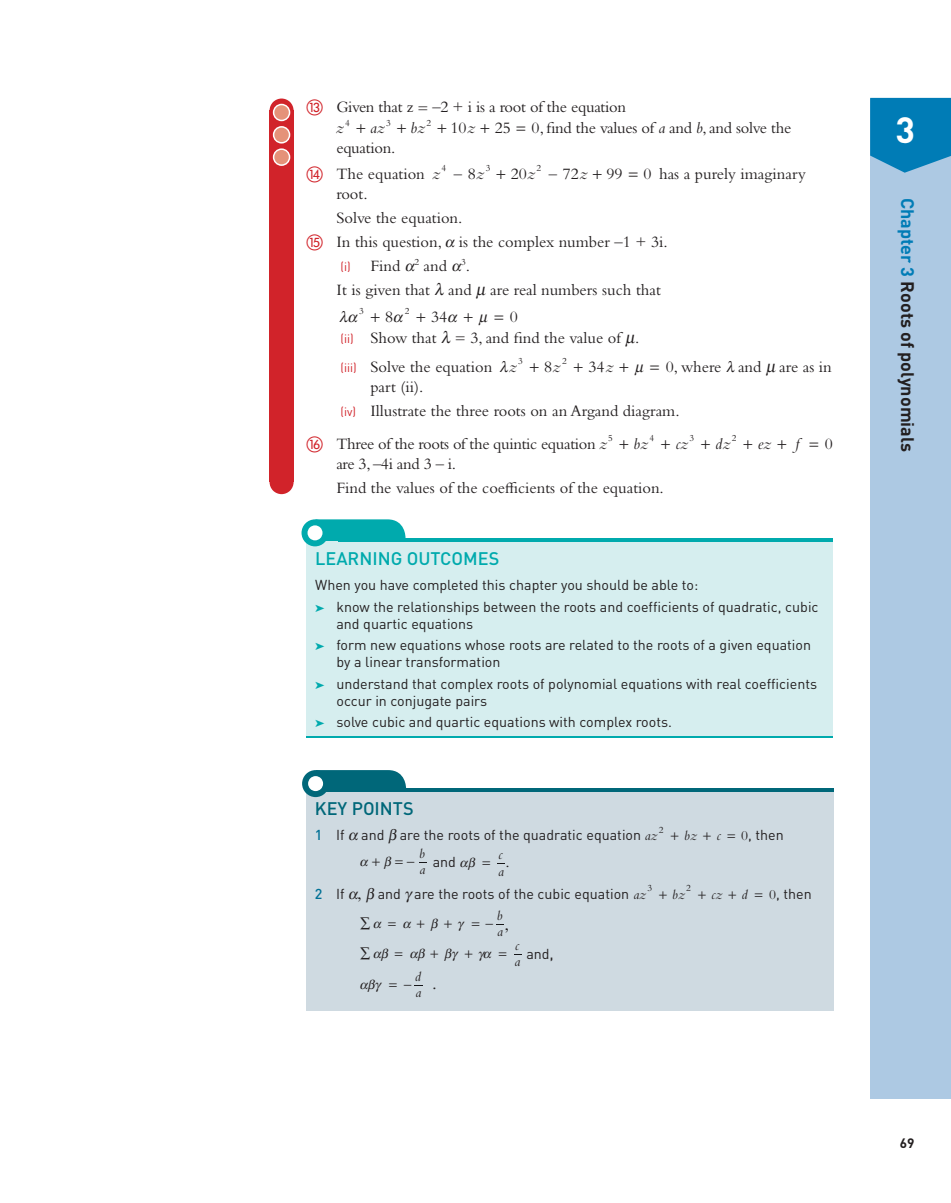
<style>
.page{position:relative;width:951px;height:1203px;background:#fff}
.page>*{position:absolute;margin:0;border:0;box-sizing:border-box;transform-origin:0 0}
.t1{font:700 36px "DIN";color:#fff}
.t2{font:700 18px "DIN";color:#231f20}
.t3{font:500 18px "DIN";color:#00aaad}
.t4{font:500 18px "DIN";color:#006779}
.t5{font:16.5px/24px "Bembo Std";color:#231f20}
.t6{font:16.5px "Bembo Std";letter-spacing:-.02em;color:#231f20}
.t7{font:italic 16.5px "Bembo Std";color:#231f20}
.t8{font:italic 16.35px "Bembo Std";color:#231f20}
.t9{font:16.35px "Bembo Std";color:#231f20}
.t10{font:14.25px/21.3px "DIN";color:#231f20}
.t11{font:italic 14.25px/16.4px "Bembo Std";color:#231f20}
.t12{font:700 13.5px "DIN";color:#231f20}
.t13{font:9.75px "Bembo Std";color:#231f20}
.t14{font:9.6px "Bembo Std";color:#231f20}
.s1{color:#d1232a}
.s2{font-style:italic}
.s3{font-family:"DIN";font-size:12px;color:#d1232a}
.s4{font-style:italic;font-size:16.35px}
.s5{font-style:normal}
.s6{color:#00aaad}
.s7{font-weight:500;color:#007095}
.s8{font-family:"Bembo Std";font-style:italic}
.s9{font-family:"Bembo Std"}
.s10{font-size:16.5px}
.s11{color:#007cb6}
</style>
<div class="page">
<div style="left:870px;top:99px;width:81px;height:999px;background:#adc9e3"></div>
<svg style="left:870px;top:98px;width:81px;height:75px;background:#1485bb"></svg>
<hr style="left:335px;top:788px;width:498px;height:3px;background:#006779">
<div style="left:306px;top:791px;width:527px;height:219px;background:#cfdae1"></div>
<svg style="left:302px;top:770px;width:104px;height:28px"></svg>
<svg style="left:269px;top:98px;width:24px;height:396px;background:#d33136"></svg>
<div style="left:307px;top:541px;width:526px;height:196px;background:#d6eeef"></div>
<hr style="left:338px;top:538px;width:495px;height:3px;background:#00aaad">
<hr style="left:307px;top:736px;width:526px;height:2px;background:#00aaad">
<svg style="left:301px;top:519px;width:104px;height:39px"></svg>
<p class="t5" style="left:336px;top:96px;width:292px;line-height:21.3px;text-indent:-29px"><span class="s1">⑬</span> Given that z = –2 + i is a root of the equation <span class="s2">z</span></p>
<p class="t14" style="left:345px;top:117px;width:6px">4</p>
<p class="t14" style="left:386px;top:117px;width:6px">3</p>
<p class="t14" style="left:426px;top:117px;width:6px">2</p>
<p class="t5" style="left:306px;top:135px;width:135px;line-height:25.5px;text-indent:30px">equation.<br><span class="s1">⑭</span> The equation <span class="s2">z</span></p>
<p class="t7" style="left:370px;top:118px;width:16px">az</p>
<p class="t7" style="left:410px;top:118px;width:16px">bz</p>
<p class="t5" style="left:450px;top:116px;width:26px">10<span class="s2">z</span></p>
<p class="t5" style="left:495px;top:116px;width:298px">25 0, find the values of <span class="s2">a</span> and <span class="s2">b</span>, and solve the</p>
<p class="t14" style="left:441px;top:163px;width:6px">4</p>
<p class="t14" style="left:486px;top:163px;width:6px">3</p>
<p class="t14" style="left:536px;top:163px;width:6px">2</p>
<p class="t5" style="left:659px;top:161px;width:148px">has a purely imaginary</p>
<p class="t5" style="left:454px;top:161px;width:32px">– 8<span class="s2">z</span></p>
<p class="t5" style="left:511px;top:161px;width:26px">20<span class="s2">z</span></p>
<p class="t5" style="left:549px;top:161px;width:40px">– 72<span class="s2">z</span></p>
<p class="t5" style="left:606px;top:161px;width:18px">99</p>
<p class="t5" style="left:643px;top:161px;width:10px">0</p>
<p class="t5" style="left:336px;top:181px;width:33px">root.</p>
<p class="t5" style="left:336px;top:205px;width:128px">Solve the equation.</p>
<p class="t5" style="left:306px;top:229px;width:363px"><span class="s1">⑮</span> In this question, is the complex number –1 + 3i.</p>
<p class="t5" style="left:341px;top:253px;width:131px"><span class="s3">(i)</span> Find <sup>2</sup> and <sup>3</sup>.</p>
<p class="t5" style="left:336px;top:277px;width:326px">It is given that and are real numbers such that</p>
<p class="t5" style="left:385px;top:304px;width:10px">8</p>
<p class="t5" style="left:431px;top:304px;width:18px">34</p>
<p class="t5" style="left:510px;top:304px;width:10px">0</p>
<p class="t14" style="left:359px;top:306px;width:6px">3</p>
<p class="t14" style="left:405px;top:306px;width:6px">2</p>
<p class="t5" style="left:341px;top:323px;width:300px;line-height:28.8px"><span class="s3">(ii)</span> Show that = 3, and find the value of . <span class="s3">(iii)</span> Solve the equation <span class="s2">z</span></p>
<p class="t14" style="left:518px;top:356px;width:6px">3</p>
<p class="t14" style="left:562px;top:356px;width:6px">2</p>
<p class="t5" style="left:341px;top:374px;width:340px;text-indent:30px">part (ii).<br><span class="s3">(iv)</span> Illustrate the three roots on an Argand diagram.</p>
<p class="t6" style="left:306px;top:434px;width:302px"><span class="s1">⑯</span> Three of the roots of the quintic equation <span class="s4">z</span></p>
<p class="t8" style="left:633px;top:434px;width:16px">bz</p>
<p class="t8" style="left:675px;top:434px;width:14px">cz</p>
<p class="t8" style="left:715px;top:434px;width:17px">dz</p>
<p class="t8" style="left:757px;top:434px;width:15px">ez</p>
<p class="t8" style="left:795px;top:434px;width:5px">f</p>
<p class="t9" style="left:825px;top:434px;width:10px">0</p>
<p class="t7" style="left:544px;top:357px;width:18px">z<span class="s5">8</span></p>
<p class="t5" style="left:588px;top:354px;width:27px">34<span class="s2">z</span></p>
<p class="t5" style="left:666px;top:354px;width:168px">0, where and are as in</p>
<p class="t14" style="left:608px;top:432px;width:6px">5</p>
<p class="t14" style="left:649px;top:432px;width:6px">4</p>
<p class="t14" style="left:689px;top:432px;width:6px">3</p>
<p class="t14" style="left:731px;top:432px;width:6px">2</p>
<p class="t5" style="left:336px;top:451px;width:329px">are 3, –4i and 3 – i.<br>Find the values of the coefficients of the equation.</p>
<p class="t3" style="left:315px;top:546px;width:186px">LEARNING OUTCOMES</p>
<p class="t10" style="left:315px;top:574px;width:505px">When you have completed this chapter you should be able to:<br><span class="s6">➤</span> know the relationships between the roots and coefficients of quadratic, cubic</p>
<p class="t10" style="left:315px;top:613px;width:497px;text-indent:21px">and quartic equations<br><span class="s6">➤</span> form new equations whose roots are related to the roots of a given equation</p>
<p class="t10" style="left:315px;top:651px;width:503px;text-indent:21px">by a linear transformation<br><span class="s6">➤</span> understand that complex roots of polynomial equations with real coefficients</p>
<p class="t10" style="left:315px;top:690px;width:358px;text-indent:21px">occur in conjugate pairs<br><span class="s6">➤</span> solve cubic and quartic equations with complex roots.</p>
<p class="t4" style="left:315px;top:796px;width:100px">KEY POINTS</p>
<p class="t10" style="left:315px;top:824px;width:344px"><span class="s7">1</span> If and are the roots of the quadratic equation <span class="s8">az</span></p>
<p class="t11" style="left:684px;top:827px;width:14px">bz</p>
<p class="t11" style="left:717px;top:827px;width:5px">c</p>
<p class="t10" style="left:741px;top:824px;width:44px"><span class="s9">0</span>, then</p>
<p class="t13" style="left:659px;top:823px;width:6px">2</p>
<p class="t11" style="left:419px;top:844px;width:7px">b a</p>
<p class="t10" style="left:433px;top:851px;width:25px">and</p>
<p class="t11" style="left:498px;top:846px;width:7px">c a</p>
<p class="t5" style="left:505px;top:849px;width:6px">.</p>
<p class="t13" style="left:647px;top:882px;width:6px">3</p>
<p class="t13" style="left:686px;top:882px;width:6px">2</p>
<p class="t10" style="left:315px;top:883px;width:31px"><span class="s7">2</span> If</p>
<p class="t10" style="left:378px;top:883px;width:270px">and are the roots of the cubic equation <span class="s8">az</span></p>
<p class="t11" style="left:672px;top:885px;width:14px">bz</p>
<p class="t11" style="left:711px;top:885px;width:13px">cz</p>
<p class="t11" style="left:741px;top:885px;width:8px">d</p>
<p class="t10" style="left:769px;top:883px;width:44px"><span class="s9">0</span>, then</p>
<p class="t11" style="left:415px;top:967px;width:8px">d a</p>
<p class="t11" style="left:497px;top:907px;width:7px">b a</p>
<p class="t11" style="left:514px;top:936px;width:7px">c a</p>
<p class="t10" style="left:526px;top:943px;width:29px">and<span class="s10">,</span></p>
<h1 class="t1" style="left:895px;top:106px;width:21px">3</h1>
<p class="t2" style="left:919px;top:198px;width:255px;rotate:90deg"><span class="s11">Chapter 3</span> Roots of polynomials</p>
<p class="t12" style="left:900px;top:1133px;width:16px">69</p>
</div>
